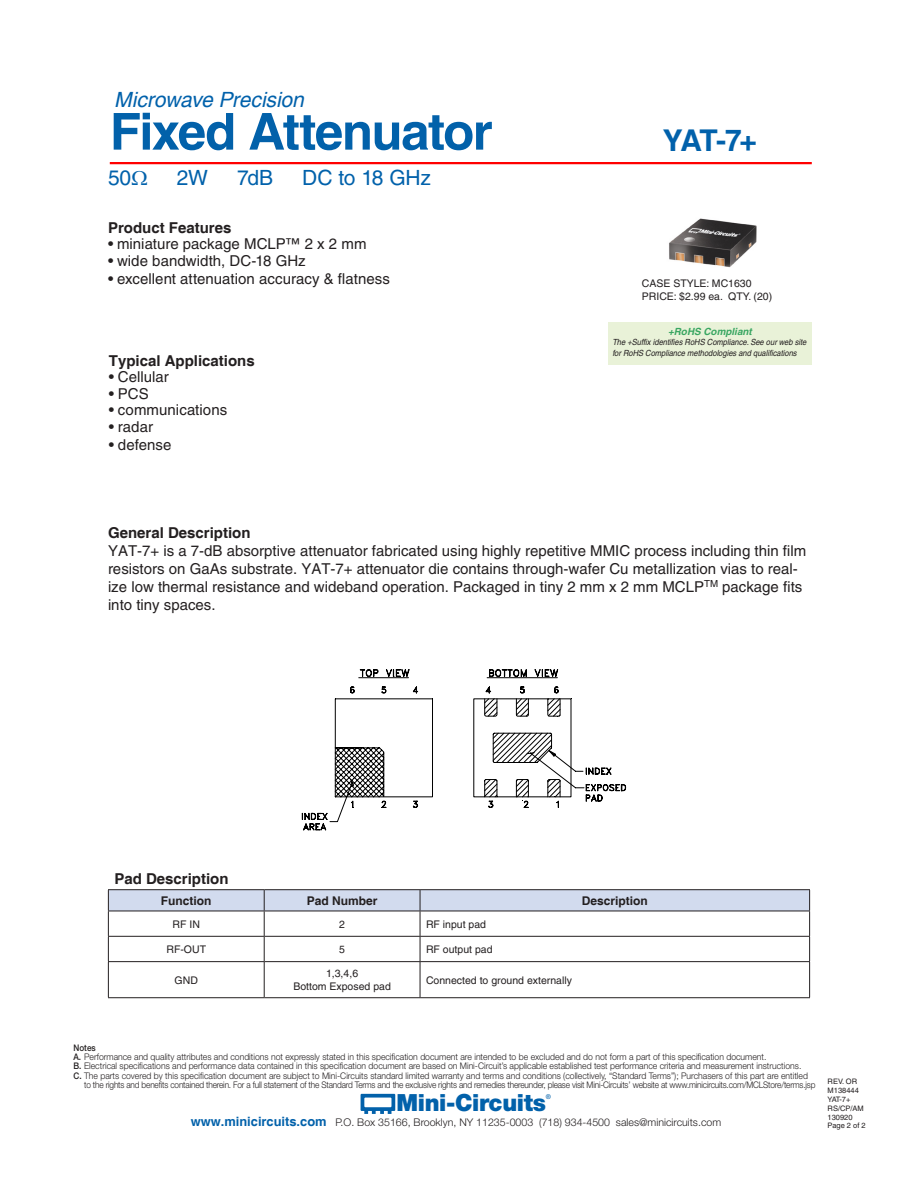
<style>
.page{position:relative;width:918px;height:1188px;background:#fff}
.page>*{position:absolute;margin:0;border:0;box-sizing:border-box;transform-origin:0 0}
.t1{font:700 51px "Helvetica";letter-spacing:-.03em;color:#0261aa}
.MODEL_NUMBER{font:700 30px "Helvetica";color:#0161ab}
.t2{font:900 23.7px "Helvetica Neue";letter-spacing:-.015em;color:#0261aa}
.t3{font:italic 21px "Helvetica";letter-spacing:-.005em;color:#0161ab}
.section_head{font:21px "Helvetica";letter-spacing:-.015em;color:#0161ab}
.body_text{font:15px/18px "Helvetica";color:#231f20}
.FEAT____APPL{font:15px "Helvetica";letter-spacing:.005em;color:#231f20}
.BODY_HEADLINE{font:700 15px "Helvetica";color:#231f20}
.t4{font:700 12px "Helvetica";color:#231f20}
.t5{font:300 10.65px "Helvetica Neue";color:#231f20}
.t6{font:10.5px "Helvetica";color:#231f20}
.t7{font:italic 700 9.9px "Helvetica";color:rgb(13 147 68/.8)}
.t8{font:300 9.15px "Helvetica Neue";color:#231f20;scale:.95 1}
.t9{font:300 9.15px "Helvetica Neue";letter-spacing:-.02em;color:#231f20;scale:.91 1}
.t10{font:500 9.15px "Helvetica Neue";color:#231f20;scale:.9 1}
.t11{font:italic 8.55px/10.2px "Helvetica";letter-spacing:-.005em;color:#231f20;scale:.9 1}
.t12{font:7.5px "Helvetica";color:#231f20}
.t13{font:500 6.6px "Helvetica Neue";color:#0261aa}
.s1{font-weight:500}
.s2{font-family:"Helvetica";font-weight:700;font-size:12.9px;color:#0261aa}
</style>
<div class="page">
<hr style="left:110px;top:162px;width:702px;height:2px;background:#f00">
<svg style="left:361px;top:1094px;width:34px;height:20px"></svg>
<hr style="left:108px;top:889px;width:156px;height:1px;background:#231f20">
<hr style="left:264px;top:889px;width:156px;height:1px;background:#231f20">
<hr style="left:420px;top:889px;width:390px;height:1px;background:#231f20">
<svg style="left:108px;top:890px;width:702px;height:71px"></svg>
<hr style="left:108px;top:961px;width:156px;height:1px;background:#231f20">
<hr style="left:108px;top:962px;width:1px;height:35px;background:#231f20">
<hr style="left:264px;top:961px;width:156px;height:1px;background:#231f20">
<hr style="left:264px;top:962px;width:1px;height:35px;background:#231f20">
<hr style="left:420px;top:961px;width:390px;height:1px;background:#231f20">
<hr style="left:420px;top:962px;width:1px;height:35px;background:#231f20">
<hr style="left:809px;top:962px;width:1px;height:35px;background:#231f20">
<hr style="left:108px;top:997px;width:156px;height:1px;background:#231f20">
<hr style="left:264px;top:997px;width:156px;height:1px;background:#231f20">
<hr style="left:420px;top:997px;width:390px;height:1px;background:#231f20">
<div style="left:608px;top:323px;width:204px;height:42px;background:#e9f2d8"></div>
<img style="left:669px;top:218px;width:88px;height:50px">
<svg style="left:302px;top:669px;width:324px;height:161px"></svg>
<h3 class="t3" style="left:114px;top:88px;width:191px">Microwave Precision</h3>
<h1 class="t1" style="left:110px;top:101px;width:384px">Fixed Attenuator</h1>
<p class="section_head" style="left:108px;top:166px;width:25px">50</p>
<p class="section_head" style="left:177px;top:166px;width:33px">2W</p>
<p class="section_head" style="left:237px;top:166px;width:37px">7dB</p>
<p class="section_head" style="left:302px;top:166px;width:130px">DC to 18 GHz</p>
<p class="BODY_HEADLINE" style="left:108px;top:218px;width:125px">Product Features</p>
<p class="FEAT____APPL" style="left:108px;top:235px;width:260px">• miniature package MCLP™ 2 x 2 mm</p>
<p class="FEAT____APPL" style="left:108px;top:252px;width:199px">• wide bandwidth, DC-18 GHz</p>
<p class="FEAT____APPL" style="left:108px;top:270px;width:283px">• excellent attenuation accuracy &amp; flatness</p>
<p class="BODY_HEADLINE" style="left:109px;top:351px;width:147px">Typical Applications</p>
<p class="FEAT____APPL" style="left:109px;top:368px;width:62px">• Cellular</p>
<p class="FEAT____APPL" style="left:109px;top:385px;width:41px">• PCS</p>
<p class="FEAT____APPL" style="left:109px;top:401px;width:120px">• communications</p>
<p class="FEAT____APPL" style="left:109px;top:418px;width:46px">• radar</p>
<p class="FEAT____APPL" style="left:109px;top:436px;width:64px">• defense</p>
<p class="MODEL_NUMBER" style="left:663px;top:122px;width:96px">YAT-7+</p>
<p class="t6" style="left:642px;top:278px;width:111px">CASE STYLE: MC1630</p>
<p class="t6" style="left:642px;top:290px;width:132px">PRICE: $2.99 ea. QTY. (20)</p>
<p class="t7" style="left:668px;top:325px;width:85px">+RoHS Compliant</p>
<p class="t11" style="left:612px;top:337px;width:217px">The +Suffix identifies RoHS Compliance. See our web site for RoHS Compliance methodologies and qualifications</p>
<p class="BODY_HEADLINE" style="left:108px;top:523px;width:144px">General Description</p>
<p class="body_text" style="left:108px;top:541px;width:700px">YAT-7+ is a 7-dB absorptive attenuator fabricated using highly repetitive MMIC process including thin film resistors on GaAs substrate. YAT-7+ attenuator die contains through-wafer Cu metallization vias to real&shy;ize low thermal resistance and wideband operation. Packaged in tiny 2 mm x 2 mm MCLP<sup>TM</sup> package fits into tiny spaces.</p>
<p class="BODY_HEADLINE" style="left:114px;top:869px;width:116px">Pad Description</p>
<p class="t4" style="left:161px;top:893px;width:52px">Function</p>
<p class="t4" style="left:307px;top:893px;width:72px">Pad Number</p>
<p class="t4" style="left:582px;top:893px;width:68px">Description</p>
<p class="t6" style="left:173px;top:918px;width:29px">RF IN</p>
<p class="t6" style="left:339px;top:918px;width:7px">2</p>
<p class="t6" style="left:426px;top:918px;width:62px">RF input pad</p>
<p class="t6" style="left:166px;top:943px;width:41px">RF-OUT</p>
<p class="t6" style="left:339px;top:943px;width:7px">5</p>
<p class="t6" style="left:426px;top:943px;width:68px">RF output pad</p>
<p class="t6" style="left:175px;top:974px;width:25px">GND</p>
<p class="t6" style="left:326px;top:968px;width:34px">1,3,4,6</p>
<p class="t6" style="left:293px;top:980px;width:99px">Bottom Exposed pad</p>
<p class="t6" style="left:426px;top:974px;width:147px">Connected to ground externally</p>
<p class="t10" style="left:74px;top:1043px;width:26px">Notes</p>
<p class="t8" style="left:74px;top:1052px;width:731px"><span class="s1">A.</span> Performance and quality attributes and conditions not expressly stated in this specification document are intended to be excluded and do not form a part of this specification document.</p>
<p class="t8" style="left:74px;top:1061px;width:768px"><span class="s1">B.</span> Electrical specifications and performance data contained in this specification document are based on Mini-Circuit’s applicable established test performance criteria and measurement instructions.</p>
<p class="t8" style="left:74px;top:1070px;width:775px"><span class="s1">C.</span> The parts covered by this specification document are subject to Mini-Circuits standard limited warranty and terms and conditions (collectively, “Standard Terms”); Purchasers of this part are entitled</p>
<p class="t9" style="left:84px;top:1079px;width:805px">to the rights and benefits contained therein. For a full statement of the Standard Terms and the exclusive rights and remedies thereunder, please visit Mini-Circuits’ website at www.minicircuits.com/MCLStore/terms.jsp</p>
<h3 class="t2" style="left:396px;top:1088px;width:151px">Mini-Circuits</h3>
<p class="t13" style="left:546px;top:1092px;width:7px">®</p>
<p class="t5" style="left:191px;top:1116px;width:532px"><span class="s2">www.minicircuits.com</span> P.O. Box 35166, Brooklyn, NY 11235-0003 (718) 934-4500 sales@minicircuits.com</p>
<p class="t12" style="left:828px;top:1121px;width:40px">Page 2 of 2</p>
<p class="t12" style="left:828px;top:1077px;width:31px">REV. OR</p>
<p class="t12" style="left:828px;top:1086px;width:33px">M138444</p>
<p class="t12" style="left:828px;top:1095px;width:24px">YAT-7+</p>
<p class="t12" style="left:828px;top:1104px;width:38px">RS/CP/AM</p>
<p class="t12" style="left:828px;top:1113px;width:27px">130920</p>
</div>
